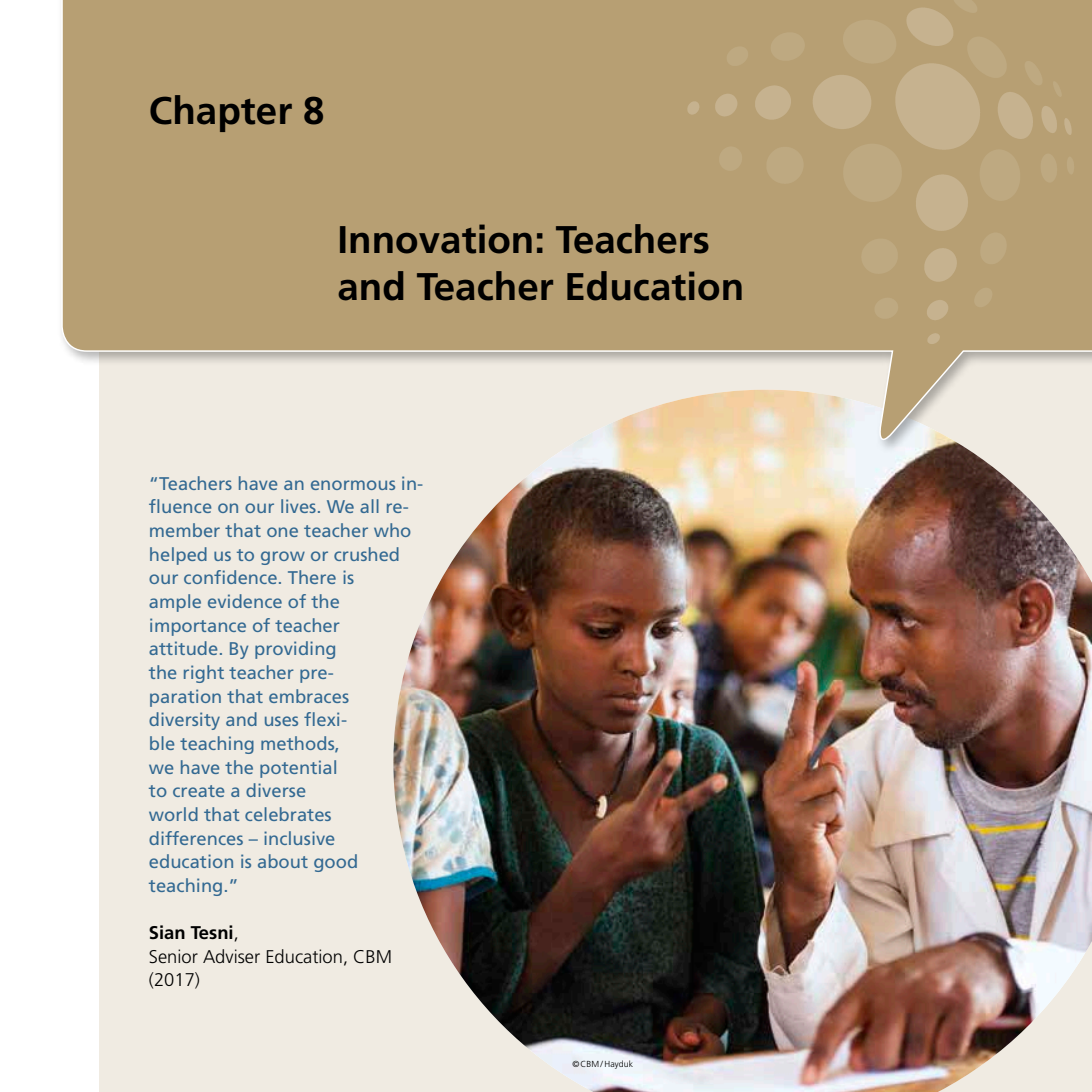
<style>
.page{position:relative;width:1092px;height:1092px;background:#fff}
.page>*{position:absolute;margin:0;border:0;box-sizing:border-box;transform-origin:0 0}
.cbm_UK{font:700 38.5px/47.2px "Frutiger LT";color:#000}
.cbm_Einstieg_Kurztex{font:18.38px/23.6px "Frutiger LT";color:#336992}
.cbm_Menge_stumpf{font:300 18.38px/23.6px "Frutiger LT";color:#000}
.cbm_Menge_stumpf-2{font:700 18.38px "Frutiger LT";color:#000}
.CBM_Foto_Copyrights{font:300 8.75px "Frutiger LT";letter-spacing:.01em;color:#000}
.s1{font-weight:300}
</style>
<div class="page">
<div style="left:99px;top:230px;width:992px;height:861px;background:#f0ebe2"></div>
<img style="left:393px;top:454px;width:698px;height:637px">
<svg style="left:61px;top:0;width:909px;height:451px"></svg>
<img style="left:634px;top:0;width:457px;height:398px">
<h2 class="cbm_UK" style="left:149px;top:87px;width:177px">Chapter 8</h2>
<h2 class="cbm_UK" style="left:337px;top:216px;width:408px">Innovation: Teachers and Teacher Education</h2>
<p class="cbm_Einstieg_Kurztex" style="left:149px;top:471px;width:276px">“Teachers have an enormous in&shy;fluence on our lives. We all re&shy;member that one teacher who helped us to grow or crushed our confidence. There is<br>ample evidence of the importance of teacher<br>attitude. By providing<br>the right teacher pre-<br>paration that embraces diversity and uses flexi-<br>ble teaching methods,<br>we have the potential<br>to create a diverse<br>world that celebrates differences – inclusive education is about good teaching.”</p>
<p class="cbm_Menge_stumpf-2" style="left:149px;top:921px;width:91px">Sian Tesni<span class="s1">,</span></p>
<p class="cbm_Menge_stumpf" style="left:149px;top:944px;width:245px">Senior Adviser Education, CBM (2017)</p>
<p class="CBM_Foto_Copyrights" style="left:572px;top:1058px;width:62px">© CBM /Hayduk</p>
</div>
